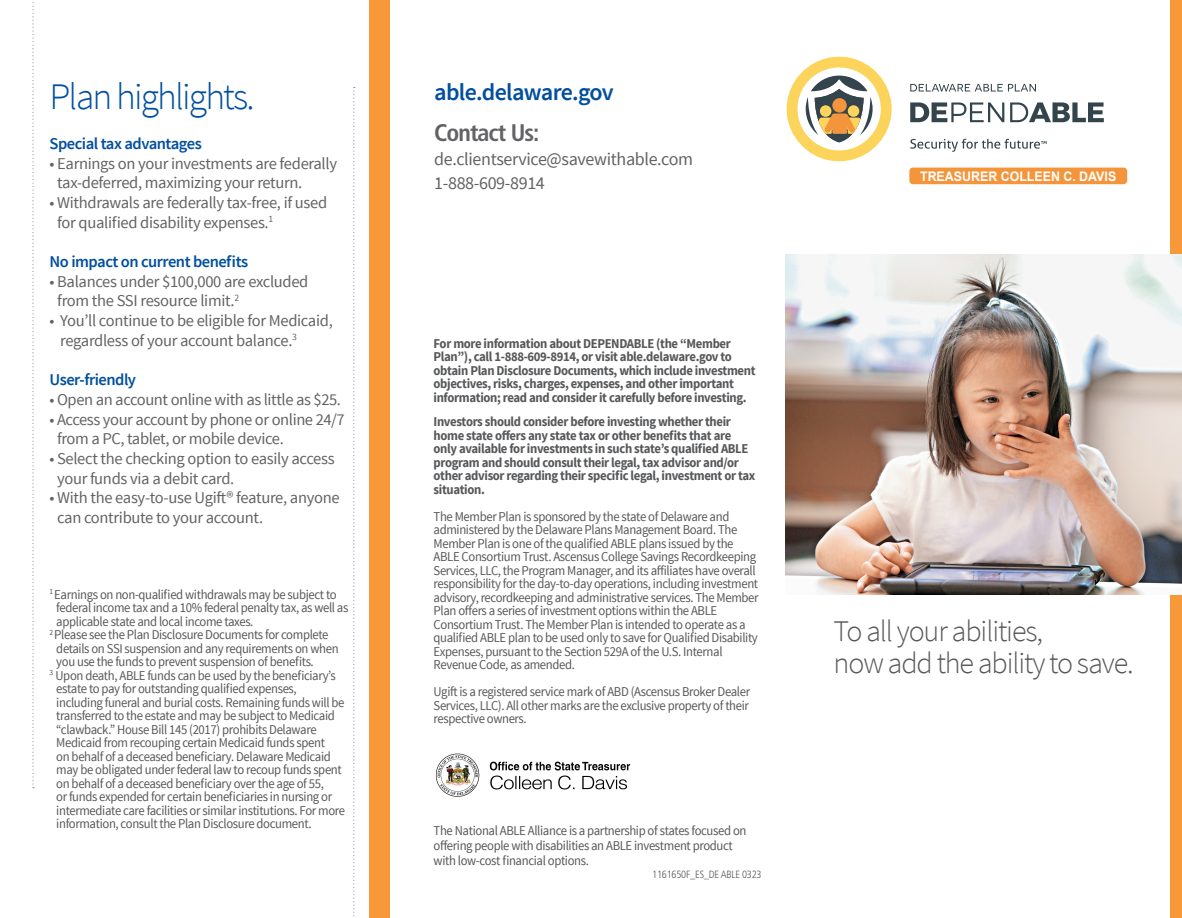
<style>
.page{position:relative;width:1182px;height:918px;background:#fff}
.page>*{position:absolute;margin:0;border:0;box-sizing:border-box;transform-origin:0 0}
.t1{font:300 37.5px "Source Sans Pro";letter-spacing:-.05em;color:#014f9e}
.t2{font:300 30px/31.5px "Source Sans Pro";letter-spacing:-.04em;color:#57585a}
.t3{font:600 24px "Source Sans Pro";letter-spacing:-.03em;color:#014f9e}
.t4{font:700 condensed 24px "Frutiger LT Std";letter-spacing:-.04em;color:#636366}
.t5{font:18px "Source Sans Pro";letter-spacing:-.02em;color:#636366}
.t6{font:16.5px/19.6px "Source Sans Pro";letter-spacing:-.02em;color:#636366}
.t7{font:600 16.5px "Source Sans Pro";letter-spacing:-.03em;color:#014f9e}
.t8{font:13.5px/13.5px "Source Sans Pro";letter-spacing:-.03em;color:#57585a;scale:.94 1}
.t9{font:700 13.5px/13.5px "Source Sans Pro";letter-spacing:-.03em;color:#57585a;scale:.94 1}
.t10{font:700 13.2px "Arial";color:#fff;scale:.94 1}
.t11{font:300 condensed 10.5px "Frutiger LT Std";letter-spacing:-.02em;color:#57585a}
</style>
<div class="page">
<svg style="left:32px;top:2px;width:2px;height:786px"></svg>
<svg style="left:353px;top:87px;width:2px;height:830px"></svg>
<div style="left:1170px;top:0;width:11px;height:918px;background:#f79939"></div>
<div style="left:369px;top:0;width:20px;height:918px;background:#f79939"></div>
<img style="left:785px;top:254px;width:396px;height:340px">
<div style="left:909px;top:168px;width:217px;height:16px;background:#f4953c;border-radius:4px"></div>
<svg style="left:910px;top:84px;width:125px;height:8px"></svg>
<svg style="left:910px;top:139px;width:136px;height:13px"></svg>
<svg style="left:910px;top:102px;width:193px;height:20px"></svg>
<svg style="left:786px;top:57px;width:105px;height:104px"></svg>
<img style="left:435px;top:753px;width:196px;height:44px">
<h1 class="t1" style="left:50px;top:74px;width:206px">Plan highlights.</h1>
<h2 class="t7" style="left:50px;top:133px;width:154px">Special tax advantages</h2>
<p class="t6" style="left:57px;top:154px;width:281px;text-indent:-8px">• Earnings on your investments are federally tax-deferred, maximizing your return.</p>
<p class="t6" style="left:57px;top:193px;width:271px;text-indent:-8px">• Withdrawals are federally tax-free, if used for qualified disability expenses.<sup>1</sup></p>
<h2 class="t7" style="left:50px;top:251px;width:200px">No impact on current benefits</h2>
<p class="t6" style="left:57px;top:272px;width:253px;text-indent:-8px">• Balances under $100,000 are excluded from the SSI resource limit.<sup>2</sup></p>
<p class="t6" style="left:60px;top:311px;width:274px;text-indent:-11px">• You’ll continue to be eligible for Medicaid, regardless of your account balance.<sup>3</sup></p>
<h2 class="t7" style="left:50px;top:369px;width:88px">User-friendly</h2>
<p class="t6" style="left:50px;top:390px;width:293px">• Open an account online with as little as $25.</p>
<p class="t6" style="left:57px;top:410px;width:289px;text-indent:-8px">• Access your account by phone or online 24/7 from a PC, tablet, or mobile device.</p>
<p class="t6" style="left:57px;top:449px;width:279px;text-indent:-8px">• Select the checking option to easily access your funds via a debit card.</p>
<p class="t6" style="left:57px;top:488px;width:284px;text-indent:-8px">• With the easy-to-use Ugift® feature, anyone can contribute to your account.</p>
<p class="t8" style="left:50px;top:588px;width:307px"><sup>1</sup> Earnings on non-qualified withdrawals may be subject to</p>
<p class="t8" style="left:56px;top:601px;width:312px">federal income tax and a 10% federal penalty tax, as well as</p>
<p class="t8" style="left:56px;top:615px;width:211px">applicable state and local income taxes.</p>
<p class="t8" style="left:50px;top:628px;width:298px"><sup>2</sup> Please see the Plan Disclosure Documents for complete</p>
<p class="t8" style="left:56px;top:642px;width:302px">details on SSI suspension and any requirements on when</p>
<p class="t8" style="left:56px;top:655px;width:275px">you use the funds to prevent suspension of benefits.</p>
<p class="t8" style="left:50px;top:669px;width:306px"><sup>3</sup> Upon death, ABLE funds can be used by the beneficiary’s</p>
<p class="t8" style="left:56px;top:682px;width:257px">estate to pay for outstanding qualified expenses,</p>
<p class="t8" style="left:56px;top:696px;width:308px">including funeral and burial costs. Remaining funds will be</p>
<p class="t8" style="left:56px;top:709px;width:298px">transferred to the estate and may be subject to Medicaid</p>
<p class="t8" style="left:56px;top:723px;width:278px">“clawback.” House Bill 145 (2017) prohibits Delaware</p>
<p class="t8" style="left:56px;top:736px;width:287px">Medicaid from recouping certain Medicaid funds spent</p>
<p class="t8" style="left:56px;top:750px;width:293px">on behalf of a deceased beneficiary. Delaware Medicaid</p>
<p class="t8" style="left:56px;top:763px;width:305px">may be obligated under federal law to recoup funds spent</p>
<p class="t8" style="left:56px;top:777px;width:286px">on behalf of a deceased beneficiary over the age of 55,</p>
<p class="t8" style="left:56px;top:790px;width:295px">or funds expended for certain beneficiaries in nursing or</p>
<p class="t8" style="left:56px;top:804px;width:308px">intermediate care facilities or similar institutions. For more</p>
<p class="t8" style="left:56px;top:817px;width:273px">information, consult the Plan Disclosure document.</p>
<p class="t3" style="left:434px;top:77px;width:181px">able.delaware.gov</p>
<p class="t4" style="left:434px;top:119px;width:107px">Contact Us:</p>
<p class="t5" style="left:434px;top:148px;width:260px">de.clientservice@savewithable.com</p>
<p class="t5" style="left:434px;top:172px;width:112px">1-888-609-8914</p>
<p class="t9" style="left:433px;top:337px;width:344px">For more information about DEPENDABLE (the “Member Plan”), call 1-888-609-8914, or visit able.delaware.gov to obtain Plan Disclosure Documents, which include investment objectives, risks, charges, expenses, and other important information; read and consider it carefully before investing.</p>
<p class="t9" style="left:433px;top:415px;width:344px">Investors should consider before investing whether their home state offers any state tax or other benefits that are only available for investments in such state’s qualified ABLE program and should consult their legal, tax advisor and/or other advisor regarding their specific legal, investment or tax situation.</p>
<p class="t8" style="left:433px;top:510px;width:347px">The Member Plan is sponsored by the state of Delaware and administered by the Delaware Plans Management Board. The Member Plan is one of the qualified ABLE plans issued by the ABLE Consortium Trust. Ascensus College Savings Recordkeeping Services, LLC, the Program Manager, and its affiliates have overall responsibility for the day-to-day operations, including investment advisory, recordkeeping and administrative services. The Member Plan offers a series of investment options within the ABLE Consortium Trust. The Member Plan is intended to operate as a qualified ABLE plan to be used only to save for Qualified Disability Expenses, pursuant to the Section 529A of the U.S. Internal Revenue Code, as amended.</p>
<p class="t8" style="left:433px;top:685px;width:338px;text-align:justify">Ugift is a registered service mark of ABD (Ascensus Broker Dealer Services, LLC). All other marks are the exclusive property of their respective owners.</p>
<p class="t8" style="left:433px;top:823px;width:334px;line-height:15px">The National ABLE Alliance is a partnership of states focused on offering people with disabilities an ABLE investment product with low-cost financial options.</p>
<p class="t11" style="left:652px;top:868px;width:111px">1161650F_ES_DE ABLE 0323</p>
<p class="t10" style="left:919px;top:167px;width:210px">TREASURER COLLEEN C. DAVIS</p>
<p class="t2" style="left:833px;top:616px;width:301px">To all your abilities,<br>now add the ability to save.</p>
</div>
